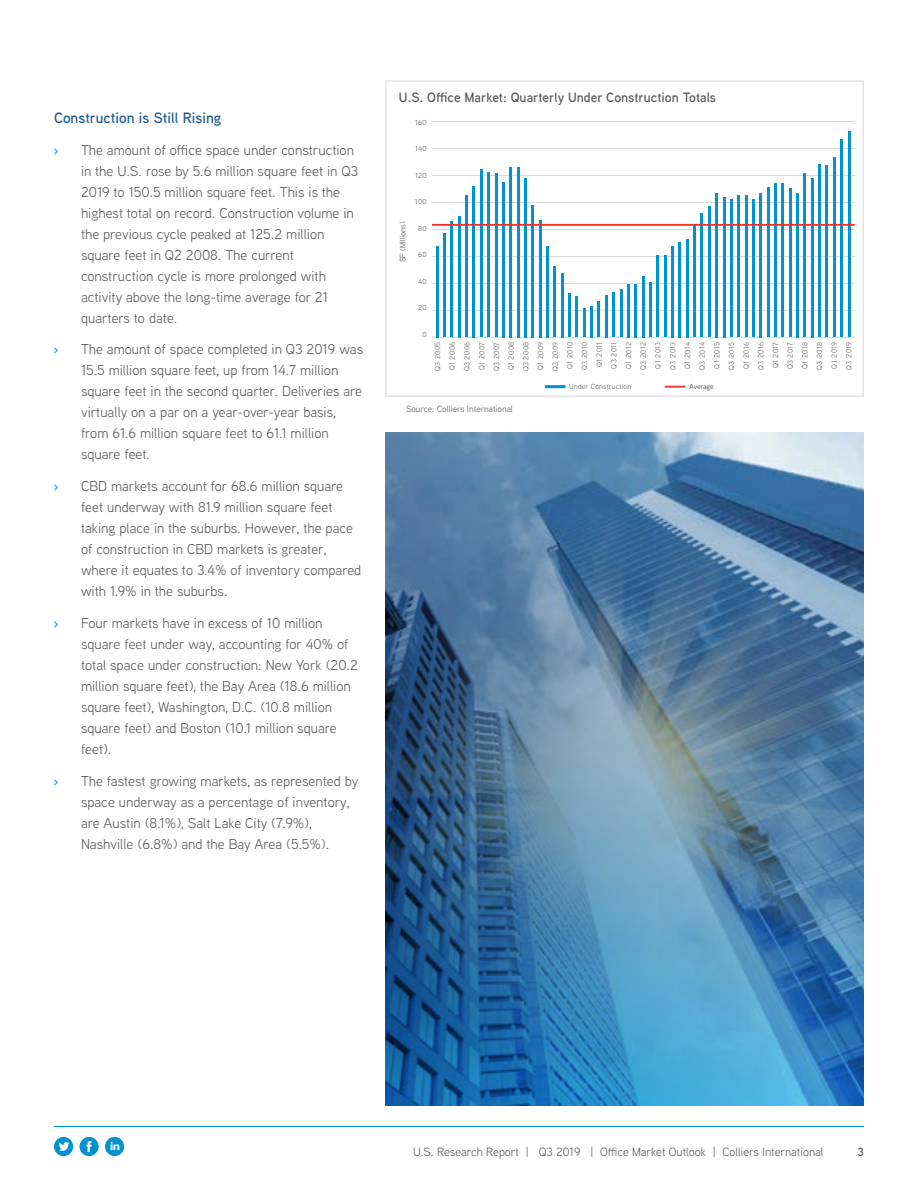
<style>
.page{position:relative;width:918px;height:1188px;background:#fff}
.page>*{position:absolute;margin:0;border:0;box-sizing:border-box;transform-origin:0 0}
.t1{font:600 15px "Aaux Next";color:#225d92}
.t2{font:14.25px/21px "Aaux Next";color:#58595b}
.t3{font:600 14.25px "Aaux Next";color:#00a1d7}
.t4{font:600 13.5px "Aaux Next";color:#58595b}
.t5{font:12px "Aaux Next";color:#58595b}
.t6{font:600 12px "Aaux Next";color:#58595b}
.t7{font:9px "Aaux Next";color:#58595b}
.t8{font:8.1px "Aaux Next";letter-spacing:-.005em;color:#58595b}
.t9{font:7.35px/14.7px "Aaux Next";letter-spacing:.05em;color:#58595b;text-align:center}
.t10{font:7.35px "Aaux Next";letter-spacing:.02em;color:#595959}
.t11{font:500 7.35px "Aaux Next";letter-spacing:-.025em;color:#595959}
.t12{font:7.2px "Aaux Next";letter-spacing:.05em;color:#58595b}
</style>
<div class="page">
<div style="left:80px;top:1137px;width:19px;height:19px;background:#0093d0;border-radius:50%"></div>
<svg style="left:86px;top:1141px;width:6px;height:11px"></svg>
<div style="left:105px;top:1137px;width:19px;height:19px;background:#0093d0;border-radius:50%"></div>
<svg style="left:110px;top:1142px;width:9px;height:8px"></svg>
<div style="left:54px;top:1137px;width:19px;height:19px;background:#0093d0;border-radius:50%"></div>
<svg style="left:59px;top:1142px;width:10px;height:9px"></svg>
<hr style="left:54px;top:1126px;width:810px;height:1px;background:#0093d0">
<hr style="left:432px;top:121px;width:423px;height:1px;background:#d9d9d9">
<hr style="left:432px;top:229px;width:423px;height:1px;background:#d9d9d9">
<hr style="left:432px;top:256px;width:423px;height:1px;background:#d9d9d9">
<hr style="left:432px;top:283px;width:423px;height:1px;background:#d9d9d9">
<hr style="left:432px;top:310px;width:423px;height:1px;background:#d9d9d9">
<hr style="left:432px;top:337px;width:423px;height:1px;background:#d9d9d9">
<hr style="left:432px;top:175px;width:423px;height:1px;background:#d9d9d9">
<hr style="left:432px;top:202px;width:423px;height:1px;background:#d9d9d9">
<hr style="left:432px;top:148px;width:423px;height:1px;background:#d9d9d9">
<hr style="left:545px;top:385px;width:21px;height:3px;background:#0093d0">
<hr style="left:665px;top:386px;width:20px;height:2px;background:#ee3124">
<hr style="left:436px;top:246px;width:3px;height:91px;background:#0093d0">
<hr style="left:443px;top:234px;width:3px;height:103px;background:#0093d0">
<hr style="left:451px;top:221px;width:2px;height:116px;background:#0093d0">
<hr style="left:458px;top:216px;width:3px;height:121px;background:#0093d0">
<hr style="left:465px;top:196px;width:3px;height:141px;background:#0093d0">
<hr style="left:473px;top:186px;width:2px;height:151px;background:#0093d0">
<hr style="left:480px;top:170px;width:3px;height:167px;background:#0093d0">
<hr style="left:487px;top:172px;width:3px;height:165px;background:#0093d0">
<hr style="left:495px;top:174px;width:2px;height:163px;background:#0093d0">
<hr style="left:502px;top:182px;width:3px;height:155px;background:#0093d0">
<hr style="left:509px;top:167px;width:3px;height:170px;background:#0093d0">
<hr style="left:517px;top:167px;width:2px;height:170px;background:#0093d0">
<hr style="left:524px;top:178px;width:3px;height:159px;background:#0093d0">
<hr style="left:531px;top:205px;width:3px;height:132px;background:#0093d0">
<hr style="left:539px;top:220px;width:2px;height:117px;background:#0093d0">
<hr style="left:546px;top:246px;width:3px;height:91px;background:#0093d0">
<hr style="left:554px;top:266px;width:2px;height:71px;background:#0093d0">
<hr style="left:561px;top:273px;width:3px;height:64px;background:#0093d0">
<hr style="left:568px;top:294px;width:3px;height:43px;background:#0093d0">
<hr style="left:576px;top:296px;width:2px;height:41px;background:#0093d0">
<hr style="left:583px;top:309px;width:3px;height:28px;background:#0093d0">
<hr style="left:590px;top:306px;width:3px;height:31px;background:#0093d0">
<hr style="left:598px;top:302px;width:2px;height:35px;background:#0093d0">
<hr style="left:605px;top:295px;width:3px;height:42px;background:#0093d0">
<hr style="left:612px;top:292px;width:3px;height:45px;background:#0093d0">
<hr style="left:620px;top:290px;width:2px;height:47px;background:#0093d0">
<hr style="left:627px;top:284px;width:3px;height:53px;background:#0093d0">
<hr style="left:634px;top:284px;width:3px;height:53px;background:#0093d0">
<hr style="left:642px;top:276px;width:2px;height:61px;background:#0093d0">
<hr style="left:649px;top:283px;width:3px;height:54px;background:#0093d0">
<hr style="left:657px;top:255px;width:2px;height:82px;background:#0093d0">
<hr style="left:664px;top:255px;width:3px;height:82px;background:#0093d0">
<hr style="left:671px;top:246px;width:3px;height:91px;background:#0093d0">
<hr style="left:679px;top:242px;width:2px;height:95px;background:#0093d0">
<hr style="left:686px;top:239px;width:3px;height:98px;background:#0093d0">
<hr style="left:693px;top:226px;width:3px;height:111px;background:#0093d0">
<hr style="left:701px;top:213px;width:2px;height:124px;background:#0093d0">
<hr style="left:708px;top:206px;width:3px;height:131px;background:#0093d0">
<hr style="left:715px;top:193px;width:3px;height:144px;background:#0093d0">
<hr style="left:723px;top:197px;width:2px;height:140px;background:#0093d0">
<hr style="left:730px;top:200px;width:3px;height:137px;background:#0093d0">
<hr style="left:737px;top:196px;width:3px;height:141px;background:#0093d0">
<hr style="left:745px;top:196px;width:2px;height:141px;background:#0093d0">
<hr style="left:752px;top:200px;width:3px;height:137px;background:#0093d0">
<hr style="left:759px;top:193px;width:3px;height:144px;background:#0093d0">
<hr style="left:767px;top:187px;width:2px;height:150px;background:#0093d0">
<hr style="left:774px;top:183px;width:3px;height:154px;background:#0093d0">
<hr style="left:782px;top:183px;width:2px;height:154px;background:#0093d0">
<hr style="left:789px;top:189px;width:3px;height:148px;background:#0093d0">
<hr style="left:796px;top:193px;width:3px;height:144px;background:#0093d0">
<hr style="left:804px;top:174px;width:2px;height:163px;background:#0093d0">
<hr style="left:811px;top:178px;width:3px;height:159px;background:#0093d0">
<hr style="left:818px;top:164px;width:3px;height:173px;background:#0093d0">
<hr style="left:826px;top:166px;width:2px;height:171px;background:#0093d0">
<hr style="left:833px;top:157px;width:3px;height:180px;background:#0093d0">
<hr style="left:840px;top:140px;width:3px;height:197px;background:#0093d0">
<hr style="left:848px;top:132px;width:2px;height:205px;background:#0093d0">
<hr style="left:432px;top:224px;width:423px;height:2px;background:#ee3124">
<div style="left:385px;top:80px;width:479px;height:317px;border:2px solid #e2e3e4"></div>
<img style="left:386px;top:432px;width:478px;height:674px">
<p class="t1" style="left:54px;top:107px;width:169px">Construction is Still Rising</p>
<p class="t3" style="left:54px;top:140px;width:6px">›</p>
<p class="t2" style="left:81px;top:139px;width:279px">The amount of office space under construction in the U.S. rose by 5.6 million square feet in Q3<br>2019 to 150.5 million square feet. This is the highest total on record. Construction volume in the previous cycle peaked at 125.2 million square feet in Q2 2008. The current construction cycle is more prolonged with activity above the long-time average for 21 quarters to date.</p>
<p class="t3" style="left:54px;top:340px;width:6px">›</p>
<p class="t2" style="left:81px;top:338px;width:284px">The amount of space completed in Q3 2019 was 15.5 million square feet, up from 14.7 million square feet in the second quarter. Deliveries are virtually on a par on a year-over-year basis, from 61.6 million square feet to 61.1 million square feet.</p>
<p class="t3" style="left:54px;top:476px;width:6px">›</p>
<p class="t2" style="left:81px;top:475px;width:282px">CBD markets account for 68.6 million square feet underway with 81.9 million square feet taking place in the suburbs. However, the pace of construction in CBD markets is greater, where it equates to 3.4% of inventory compared with 1.9% in the suburbs.</p>
<p class="t3" style="left:54px;top:613px;width:6px">›</p>
<p class="t2" style="left:81px;top:612px;width:279px">Four markets have in excess of 10 million square feet under way, accounting for 40% of total space under construction: New York (20.2 million square feet), the Bay Area (18.6 million square feet), Washington, D.C. (10.8 million square feet) and Boston (10.1 million square feet).</p>
<p class="t3" style="left:54px;top:771px;width:6px">›</p>
<p class="t2" style="left:81px;top:770px;width:279px">The fastest growing markets, as represented by space underway as a percentage of inventory, are Austin (8.1%), Salt Lake City (7.9%), Nashville (6.8%) and the Bay Area (5.5%).</p>
<p class="t4" style="left:399px;top:88px;width:319px">U.S. Office Market: Quarterly Under Construction Totals</p>
<p class="t8" style="left:397px;top:262px;width:43px;rotate:-90deg">SF (Millions)</p>
<p class="t12" style="left:415px;top:117px;width:13px">160</p>
<p class="t12" style="left:415px;top:144px;width:13px">140</p>
<p class="t12" style="left:415px;top:170px;width:13px">120</p>
<p class="t12" style="left:415px;top:197px;width:13px">100</p>
<p class="t12" style="left:418px;top:223px;width:10px">80</p>
<p class="t12" style="left:418px;top:250px;width:10px">60</p>
<p class="t12" style="left:418px;top:277px;width:10px">40</p>
<p class="t12" style="left:418px;top:303px;width:10px">20</p>
<p class="t12" style="left:423px;top:330px;width:6px">0</p>
<p class="t9" style="left:430px;top:371px;width:31px;rotate:-90deg">Q3 2005<br>Q1 2006<br>Q3 2006<br>Q1 2007<br>Q3 2007<br>Q1 2008<br>Q3 2008<br>Q1 2009<br>Q3 2009<br>Q1 2010<br>Q3 2010<br>Q1 2011<br>Q3 2011<br>Q1 2012<br>Q3 2012<br>Q1 2013<br>Q3 2013<br>Q1 2014<br>Q3 2014<br>Q1 2015<br>Q3 2015<br>Q1 2016<br>Q3 2016<br>Q1 2017<br>Q3 2017<br>Q1 2018<br>Q3 2018<br>Q1 2019<br>Q3 2019</p>
<p class="t10" style="left:569px;top:382px;width:64px">Under Construction</p>
<p class="t11" style="left:689px;top:382px;width:26px">Average</p>
<p class="t7" style="left:406px;top:403px;width:108px">Source: Colliers International</p>
<p class="t5" style="left:413px;top:1144px;width:412px">U.S. Research Report | Q3 2019 | Office Market Outlook | Colliers International</p>
<p class="t6" style="left:858px;top:1144px;width:8px">3</p>
</div>
